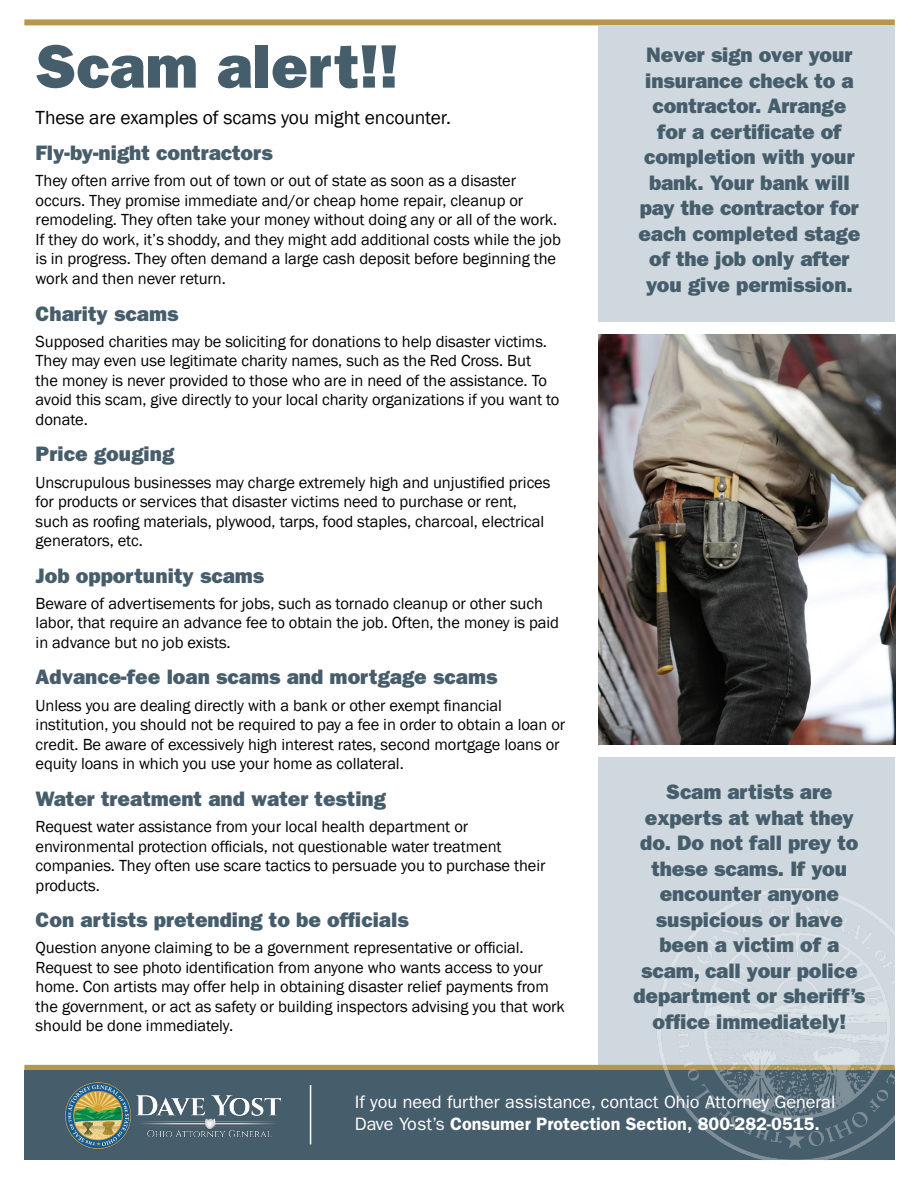
<style>
.page{position:relative;width:918px;height:1188px;background:#fff}
.page>*{position:absolute;margin:0;border:0;box-sizing:border-box;transform-origin:0 0}
.t1{font:61.65px "ITC Franklin Gothic Std Hvy";color:#465d6b}
.t2{font:21px/25.5px "ITC Franklin Gothic Std Hvy";letter-spacing:-.005em;color:#465d6b;text-align:center}
.t3{font:19.5px "Franklin Gothic";letter-spacing:-.005em;color:#000}
.t4{font:18px/21.6px "ITC Franklin Gothic Std";color:#fff}
.t5{font:16.5px/19.5px "Franklin Gothic";letter-spacing:-.005em;color:#000}
.s1{font-weight:600}
</style>
<div class="page">
<div style="left:598px;top:757px;width:297px;height:308px;background:#ced8de"></div>
<div style="left:24px;top:1065px;width:871px;height:6px;background:#b8974d"></div>
<div style="left:24px;top:1071px;width:871px;height:89px;background:#465d6b"></div>
<hr style="left:310px;top:1085px;width:1px;height:59px;background:#fff">
<div style="left:24px;top:19px;width:871px;height:6px;background:#b8974d"></div>
<img style="left:653px;top:888px;width:242px;height:273px">
<div style="left:598px;top:25px;width:297px;height:297px;background:#ced8de"></div>
<img style="left:598px;top:334px;width:297px;height:410px">
<img style="left:65px;top:1082px;width:216px;height:68px">
<h1 class="t1" style="left:36px;top:30px;width:364px">Scam alert!!</h1>
<p class="t3" style="left:36px;top:105px;width:417px">These are examples of scams you might encounter.</p>
<p class="t2" style="left:36px;top:140px;width:239px">Fly-by-night contractors</p>
<p class="t5" style="left:36px;top:172px;width:527px">They often arrive from out of town or out of state as soon as a disaster occurs. They promise immediate and/or cheap home repair, cleanup or remodeling. They often take your money without doing any or all of the work.<br>If they do work, it’s shoddy, and they might add additional costs while the job is in progress. They often demand a large cash deposit before beginning the work and then never return.</p>
<p class="t2" style="left:36px;top:301px;width:144px">Charity scams</p>
<p class="t5" style="left:36px;top:332px;width:525px">Supposed charities may be soliciting for donations to help disaster victims.<br>They may even use legitimate charity names, such as the Red Cross. But<br>the money is never provided to those who are in need of the assistance. To avoid this scam, give directly to your local charity organizations if you want to donate.</p>
<p class="t2" style="left:36px;top:441px;width:140px">Price gouging</p>
<p class="t5" style="left:36px;top:473px;width:516px">Unscrupulous businesses may charge extremely high and unjustified prices for products or services that disaster victims need to purchase or rent, such as roofing materials, plywood, tarps, food staples, charcoal, electrical generators, etc.</p>
<p class="t2" style="left:36px;top:563px;width:230px">Job opportunity scams</p>
<p class="t5" style="left:36px;top:594px;width:525px">Beware of advertisements for jobs, such as tornado cleanup or other such labor, that require an advance fee to obtain the job. Often, the money is paid in advance but no job exists.</p>
<p class="t2" style="left:36px;top:665px;width:463px">Advance-fee loan scams and mortgage scams</p>
<p class="t5" style="left:36px;top:696px;width:531px">Unless you are dealing directly with a bank or other exempt financial institution, you should not be required to pay a fee in order to obtain a loan or credit. Be aware of excessively high interest rates, second mortgage loans or equity loans in which you use your home as collateral.</p>
<p class="t2" style="left:36px;top:786px;width:352px">Water treatment and water testing</p>
<p class="t5" style="left:36px;top:817px;width:511px">Request water assistance from your local health department or environmental protection officials, not questionable water treatment companies. They often use scare tactics to persuade you to purchase their products.</p>
<p class="t2" style="left:36px;top:907px;width:375px">Con artists pretending to be officials</p>
<p class="t5" style="left:36px;top:938px;width:531px">Question anyone claiming to be a government representative or official.<br>Request to see photo identification from anyone who wants access to your home. Con artists may offer help in obtaining disaster relief payments from the government, or act as safety or building inspectors advising you that work should be done immediately.</p>
<p class="t2" style="left:638px;top:43px;width:223px">Never sign over your insurance check to a contractor. Arrange for a certificate of completion with your bank. Your bank will pay the contractor for each completed stage of the job only after you give permission.</p>
<p class="t2" style="left:634px;top:779px;width:233px">Scam artists are experts at what they do. Do not fall prey to these scams. If you encounter anyone suspicious or have been a victim of a scam, call your police department or sheriff’s office immediately!</p>
<p class="t4" style="left:355px;top:1091px;width:482px">If you need further assistance, contact Ohio Attorney General<br>Dave Yost’s <span class="s1">Consumer Protection Section, 800-282-0515.</span></p>
</div>
